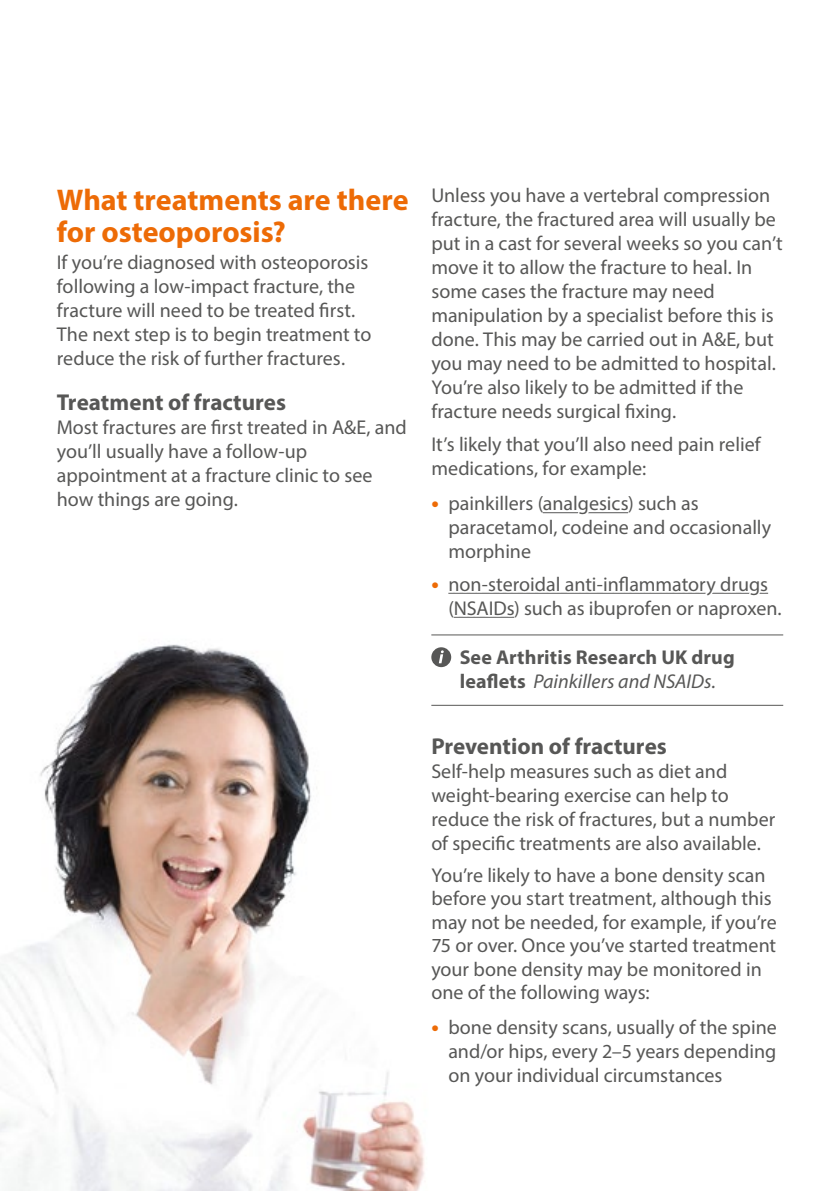
<style>
.page{position:relative;width:840px;height:1191px;background:#fff}
.page>*{position:absolute;margin:0;border:0;box-sizing:border-box;transform-origin:0 0}
.t1{font:700 30px/32px "Myriad Pro";color:#ed6b06}
.t2{font:700 23px "Myriad Pro";color:#575756}
.t3{font:20px/24px "Myriad Pro";color:#575756}
.t4{font:700 20px/24px "Myriad Pro";letter-spacing:.005em;color:#575756}
.s1{font-weight:700;font-size:22px;color:#ed6b06}
.s2{font-weight:400;font-style:italic}
</style>
<div class="page">
<img style="left:0;top:635px;width:691px;height:556px">
<hr style="left:431px;top:634px;width:351px;height:1px;background:#575756">
<hr style="left:431px;top:705px;width:351px;height:1px;background:#575756">
<div style="left:431px;top:647px;width:20px;height:20px;background:#575756;border-radius:50%"></div>
<svg style="left:438px;top:512px;width:332px;height:173px"></svg>
<h1 class="t1" style="left:57px;top:183px;width:353px">What treatments are there for osteoporosis?</h1>
<p class="t3" style="left:57px;top:249px;width:316px">If you’re diagnosed with osteoporosis following a low-impact fracture, the fracture will need to be treated first.<br>The next step is to begin treatment to reduce the risk of further fractures.</p>
<p class="t2" style="left:57px;top:388px;width:231px">Treatment of fractures</p>
<p class="t3" style="left:57px;top:415px;width:351px">Most fractures are first treated in A&amp;E, and you’ll usually have a follow-up appointment at a fracture clinic to see how things are going.</p>
<p class="t3" style="left:431px;top:183px;width:353px">Unless you have a vertebral compression fracture, the fractured area will usually be put in a cast for several weeks so you can’t move it to allow the fracture to heal. In some cases the fracture may need manipulation by a specialist before this is done. This may be carried out in A&amp;E, but you may need to be admitted to hospital.<br>You’re also likely to be admitted if the fracture needs surgical fixing.</p>
<p class="t3" style="left:431px;top:432px;width:330px">It’s likely that you’ll also need pain relief medications, for example:</p>
<p class="t3" style="left:448px;top:491px;width:324px;text-indent:-17px"><span class="s1">•</span> painkillers (analgesics) such as paracetamol, codeine and occasionally morphine</p>
<p class="t3" style="left:448px;top:571px;width:335px;text-indent:-17px"><span class="s1">•</span> non-steroidal anti-inflammatory drugs (NSAIDs) such as ibuprofen or naproxen.</p>
<p class="t4" style="left:459px;top:644px;width:276px">See Arthritis Research UK drug leaflets <span class="s2">Painkillers and NSAIDs.</span></p>
<p class="t2" style="left:431px;top:730px;width:237px">Prevention of fractures</p>
<p class="t3" style="left:431px;top:758px;width:345px">Self-help measures such as diet and weight-bearing exercise can help to reduce the risk of fractures, but a number of specific treatments are also available.</p>
<p class="t3" style="left:431px;top:862px;width:347px">You’re likely to have a bone density scan before you start treatment, although this may not be needed, for example, if you’re 75 or over. Once you’ve started treatment your bone density may be monitored in one of the following ways:</p>
<p class="t3" style="left:448px;top:1015px;width:330px;text-align:justify;text-indent:-17px"><span class="s1">•</span> bone density scans, usually of the spine and/or hips, every 2–5 years depending on your individual circumstances</p>
</div>
